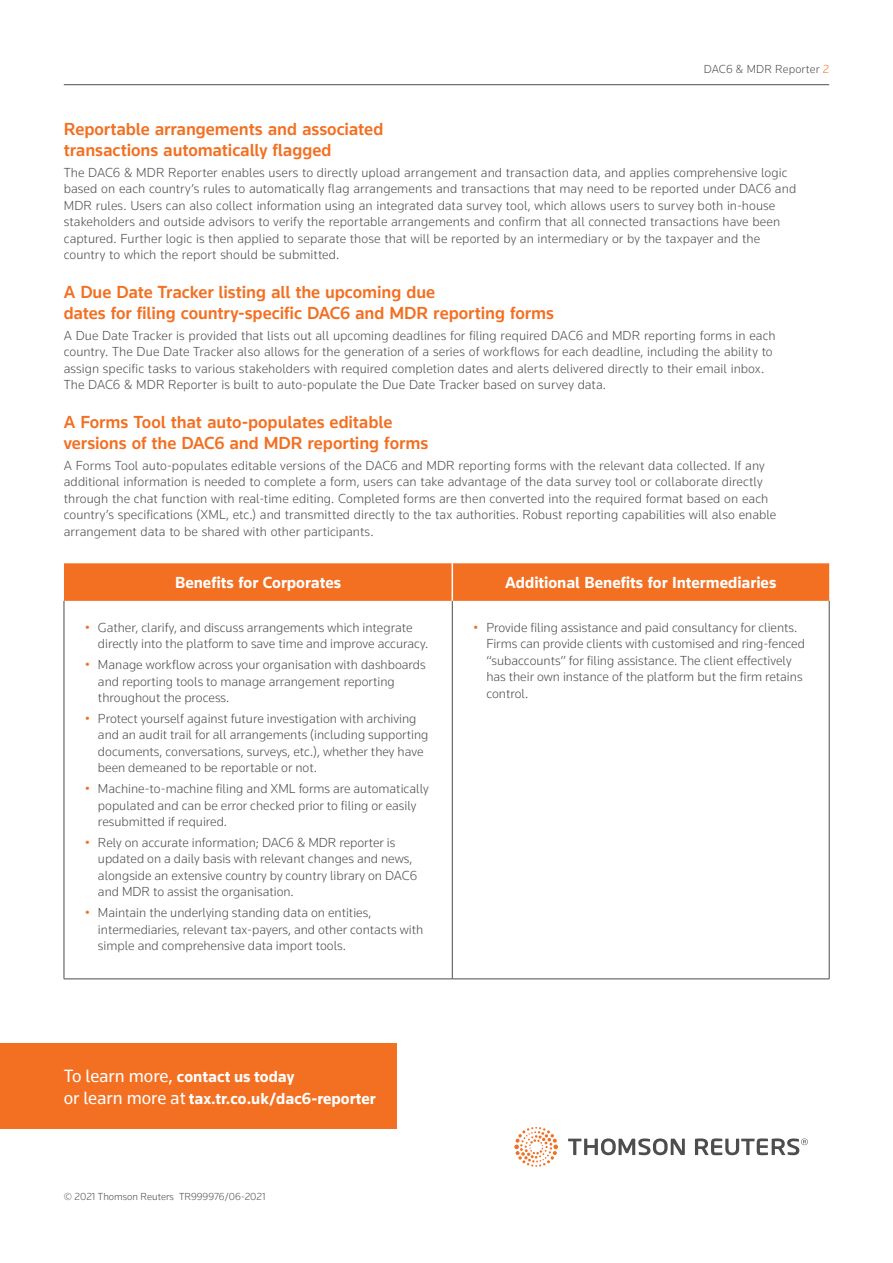
<style>
.page{position:relative;width:893px;height:1263px;background:#fff}
.page>*{position:absolute;margin:0;border:0;box-sizing:border-box;transform-origin:0 0}
.Paragraph_Header{font:500 18px/21px "Knowledge 2017";letter-spacing:-.005em;color:#f36f21}
.Paragraph_Header-2{font:700 16.5px/22px "Knowledge 2017";color:#fff}
.Body{font:300 13.5px/16.5px "Knowledge 2017";color:#4d4d4f}
.Body-2{font:300 12px "Knowledge 2017";letter-spacing:.01em;color:#4d4d4f}
.t1{font:300 10.5px "Knowledge 2017";color:#4d4d4f}
.s1{color:#f36f21}
.s2{font-weight:400;font-size:18.3px}
</style>
<div class="page">
<svg style="left:568px;top:1138px;width:240px;height:17px"></svg>
<svg style="left:514px;top:1127px;width:44px;height:40px"></svg>
<hr style="left:64px;top:84px;width:765px;height:1px;background:#4d4d4f">
<div style="left:0;top:1043px;width:396px;height:85px;background:#f36f21"></div>
<div style="left:64px;top:563px;width:765px;height:38px;background:#f36f21"></div>
<hr style="left:452px;top:563px;width:1px;height:38px;background:#fff">
<hr style="left:64px;top:601px;width:1px;height:378px;background:#4d4d4f">
<hr style="left:452px;top:601px;width:1px;height:378px;background:#4d4d4f">
<hr style="left:829px;top:601px;width:1px;height:378px;background:#4d4d4f">
<hr style="left:64px;top:979px;width:388px;height:1px;background:#4d4d4f">
<hr style="left:452px;top:979px;width:377px;height:1px;background:#4d4d4f">
<p class="Body-2" style="left:704px;top:62px;width:127px">DAC6 &amp; MDR Reporter <span class="s1">2</span></p>
<p class="Paragraph_Header" style="left:64px;top:118px;width:321px">Reportable arrangements and associated transactions automatically flagged</p>
<p class="Body" style="left:64px;top:164px;width:734px">The DAC6 &amp; MDR Reporter enables users to directly upload arrangement and transaction data, and applies comprehensive logic based on each country’s rules to automatically flag arrangements and transactions that may need to be reported under DAC6 and MDR rules. Users can also collect information using an integrated data survey tool, which allows users to survey both in-house stakeholders and outside advisors to verify the reportable arrangements and confirm that all connected transactions have been captured. Further logic is then applied to separate those that will be reported by an intermediary or by the taxpayer and the country to which the report should be submitted.</p>
<p class="Paragraph_Header" style="left:64px;top:281px;width:492px">A Due Date Tracker listing all the upcoming due<br>dates for filing country-specific DAC6 and MDR reporting forms</p>
<p class="Body" style="left:64px;top:327px;width:713px">A Due Date Tracker is provided that lists out all upcoming deadlines for filing required DAC6 and MDR reporting forms in each country. The Due Date Tracker also allows for the generation of a series of workflows for each deadline, including the ability to assign specific tasks to various stakeholders with required completion dates and alerts delivered directly to their email inbox.<br>The DAC6 &amp; MDR Reporter is built to auto-populate the Due Date Tracker based on survey data.</p>
<p class="Paragraph_Header" style="left:64px;top:411px;width:366px">A Forms Tool that auto-populates editable versions of the DAC6 and MDR reporting forms</p>
<p class="Body" style="left:64px;top:457px;width:714px">A Forms Tool auto-populates editable versions of the DAC6 and MDR reporting forms with the relevant data collected. If any additional information is needed to complete a form, users can take advantage of the data survey tool or collaborate directly through the chat function with real-time editing. Completed forms are then converted into the required format based on each country’s specifications (XML, etc.) and transmitted directly to the tax authorities. Robust reporting capabilities will also enable arrangement data to be shared with other participants.</p>
<p class="Paragraph_Header-2" style="left:175px;top:572px;width:167px">Benefits for Corporates</p>
<p class="Paragraph_Header-2" style="left:505px;top:572px;width:273px">Additional Benefits for Intermediaries</p>
<p class="Body" style="left:98px;top:619px;width:332px;text-indent:-13px"><span class="s1">•</span> Gather, clarify, and discuss arrangements which integrate directly into the platform to save time and improve accuracy.</p>
<p class="Body" style="left:98px;top:656px;width:329px;text-indent:-13px"><span class="s1">•</span> Manage workflow across your organisation with dashboards and reporting tools to manage arrangement reporting throughout the process.</p>
<p class="Body" style="left:98px;top:710px;width:332px;text-indent:-13px"><span class="s1">•</span> Protect yourself against future investigation with archiving and an audit trail for all arrangements (including supporting documents, conversations, surveys, etc.), whether they have been demeaned to be reportable or not.</p>
<p class="Body" style="left:98px;top:780px;width:332px;text-indent:-13px"><span class="s1">•</span> Machine-to-machine filing and XML forms are automatically populated and can be error checked prior to filing or easily resubmitted if required.</p>
<p class="Body" style="left:98px;top:834px;width:321px;text-indent:-13px"><span class="s1">•</span> Rely on accurate information; DAC6 &amp; MDR reporter is updated on a daily basis with relevant changes and news, alongside an extensive country by country library on DAC6 and MDR to assist the organisation.</p>
<p class="Body" style="left:98px;top:904px;width:327px;text-indent:-13px"><span class="s1">•</span> Maintain the underlying standing data on entities, intermediaries, relevant tax-payers, and other contacts with simple and comprehensive data import tools.</p>
<p class="Body" style="left:486px;top:619px;width:320px;text-indent:-13px"><span class="s1">•</span> Provide filing assistance and paid consultancy for clients.<br>Firms can provide clients with customised and ring-fenced “subaccounts” for filing assistance. The client effectively has their own instance of the platform but the firm retains control.</p>
<p class="Paragraph_Header-2" style="left:64px;top:1065px;width:314px"><span class="s2">To learn more,</span> contact us today<br><span class="s2">or learn more at</span> tax.tr.co.uk/dac6-reporter</p>
<p class="t1" style="left:64px;top:1189px;width:203px">© 2021 Thomson Reuters TR999976/06-2021</p>
</div>
